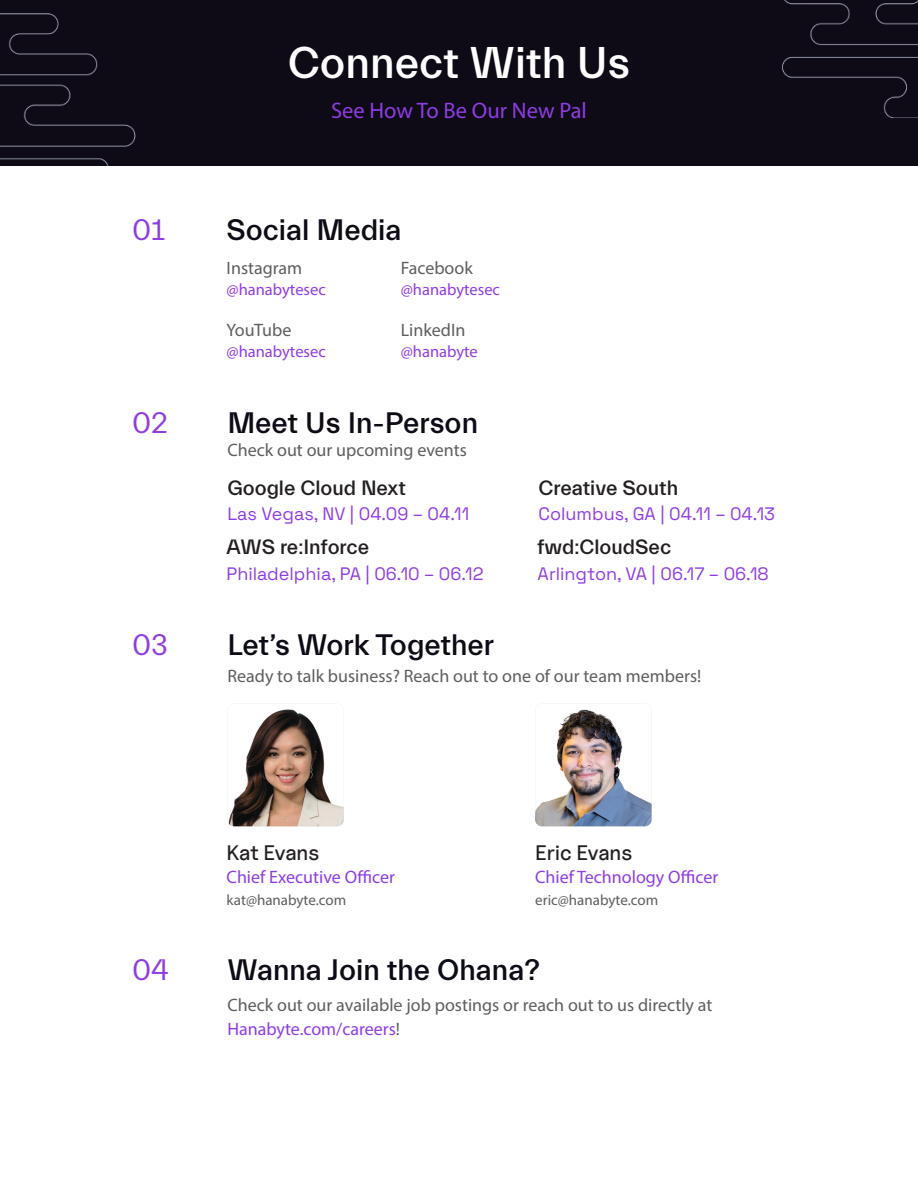
<style>
.page{position:relative;width:918px;height:1188px;background:#fff}
.page>*{position:absolute;margin:0;border:0;box-sizing:border-box;transform-origin:0 0}
.t1{font:500 45px "Everett";color:#fff}
.t2{font:500 30px "Everett";color:#0e0a16}
.t3{font:30px "Everett";color:#8f3ce3}
.Subline{font:22.5px "Myriad Pro";color:#8f3ce3}
.t4{font:500 21px "Everett";color:#231f20}
.t5{font:500 21px "Uncut Sans";letter-spacing:-.01em;color:#231f20}
.Body__Large__Gray{font:18px/24px "Myriad Pro";color:#5e5e5e}
.t6{font:18px "Space Grotesk";color:#8f3ce3}
.t7{font:18px "Myriad Pro";color:#8f3ce3}
.Body__Large__Gray-2{font:16.5px "Myriad Pro";color:#8f3ce3}
.Body__Small__Gray{font:15px "Myriad Pro";color:#5e5e5e}
.s1{color:#8f3ce3}
</style>
<div class="page">
<div style="left:0;top:0;width:918px;height:166px;background:#0e0a16"></div>
<img style="left:228px;top:709px;width:116px;height:117px">
<img style="left:535px;top:709px;width:117px;height:117px">
<h1 class="t1" style="left:288px;top:39px;width:344px">Connect With Us</h1>
<p class="Subline" style="left:331px;top:97px;width:257px">See How To Be Our New Pal</p>
<h2 class="t3" style="left:132px;top:214px;width:34px">01</h2>
<h2 class="t2" style="left:227px;top:214px;width:177px">Social Media</h2>
<p class="Body__Large__Gray" style="left:227px;top:256px;width:77px">Instagram</p>
<p class="Body__Large__Gray" style="left:401px;top:256px;width:74px">Facebook</p>
<p class="Body__Large__Gray-2" style="left:227px;top:280px;width:101px">@hanabytesec</p>
<p class="Body__Large__Gray-2" style="left:401px;top:280px;width:101px">@hanabytesec</p>
<p class="Body__Large__Gray" style="left:227px;top:317px;width:66px">YouTube</p>
<p class="Body__Large__Gray" style="left:401px;top:317px;width:66px">LinkedIn</p>
<p class="Body__Large__Gray-2" style="left:227px;top:341px;width:101px">@hanabytesec</p>
<p class="Body__Large__Gray-2" style="left:401px;top:341px;width:79px">@hanabyte</p>
<h2 class="t3" style="left:132px;top:407px;width:37px">02</h2>
<h2 class="t2" style="left:227px;top:407px;width:252px">Meet Us In-Person</h2>
<p class="Body__Large__Gray" style="left:227px;top:438px;width:241px">Check out our upcoming events</p>
<p class="t4" style="left:227px;top:476px;width:180px">Google Cloud Next</p>
<p class="t4" style="left:538px;top:476px;width:141px">Creative South</p>
<p class="t6" style="left:227px;top:501px;width:243px">Las Vegas, NV | 04.09 – 04.11</p>
<p class="t6" style="left:538px;top:501px;width:238px">Columbus, GA | 04.11 – 04.13</p>
<p class="t4" style="left:227px;top:536px;width:144px">AWS re:Inforce</p>
<p class="t4" style="left:537px;top:536px;width:136px">fwd:CloudSec</p>
<p class="t6" style="left:227px;top:561px;width:259px">Philadelphia, PA | 06.10 – 06.12</p>
<p class="t6" style="left:538px;top:561px;width:233px">Arlington, VA | 06.17 – 06.18</p>
<h2 class="t3" style="left:132px;top:629px;width:38px">03</h2>
<h2 class="t2" style="left:227px;top:629px;width:268px">Let’s Work Together</h2>
<p class="Body__Large__Gray" style="left:227px;top:663px;width:475px">Ready to talk business? Reach out to one of our team members!</p>
<p class="t5" style="left:227px;top:839px;width:94px">Kat Evans</p>
<p class="t5" style="left:535px;top:839px;width:99px">Eric Evans</p>
<p class="t7" style="left:227px;top:866px;width:170px">Chief Executive Officer</p>
<p class="t7" style="left:535px;top:866px;width:185px">Chief Technology Officer</p>
<p class="Body__Small__Gray" style="left:227px;top:890px;width:121px">kat@hanabyte.com</p>
<p class="Body__Small__Gray" style="left:535px;top:890px;width:125px">eric@hanabyte.com</p>
<h2 class="t3" style="left:132px;top:953px;width:39px">04</h2>
<h2 class="t2" style="left:227px;top:953px;width:314px">Wanna Join the Ohana?</h2>
<p class="Body__Large__Gray" style="left:227px;top:993px;width:487px">Check out our available job postings or reach out to us directly at<br><span class="s1">Hanabyte.com/careers</span>!</p>
</div>
